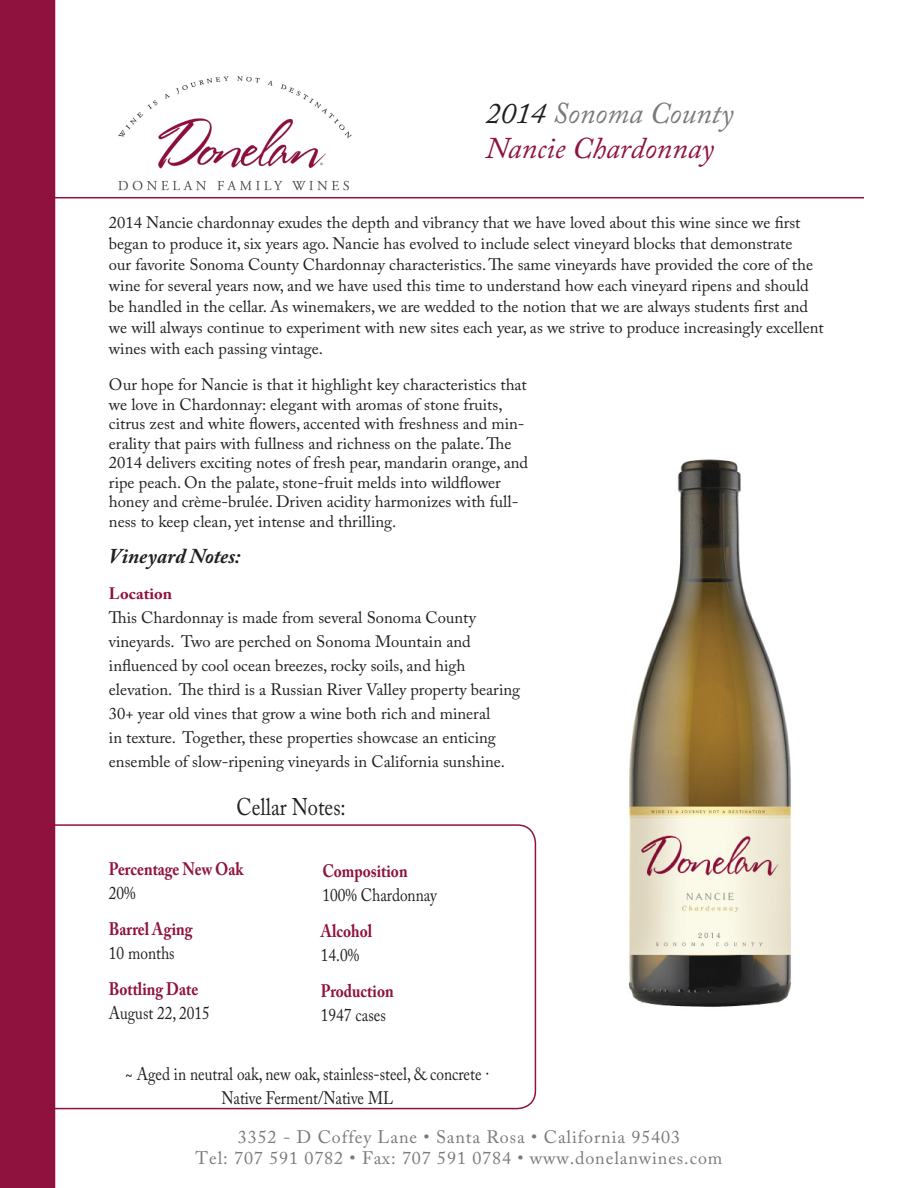
<style>
.page{position:relative;width:918px;height:1188px;background:#fff}
.page>*{position:absolute;margin:0;border:0;box-sizing:border-box;transform-origin:0 0}
.t1{font:italic 30px "Adobe Caslon Pro";color:#787a7d}
.t2{font:italic 30px "Adobe Caslon Pro";color:#8f123e}
.t3{font:24px "Adobe Caslon Pro";color:#231f20;scale:.85 1}
.t4{font:italic 700 21px "Adobe Caslon Pro";color:#231f20}
.t5{font:18px "Adobe Caslon Pro";color:#231f20;scale:.85 1}
.t6{font:18px "Adobe Caslon Pro";letter-spacing:.05em;color:#787a7d}
.t7{font:700 18px "Adobe Caslon Pro";color:#8f123e;scale:.85 1}
.t8{font:16.5px/19.5px "Adobe Caslon Pro";color:#231f20}
.t9{font:700 16.5px "Adobe Caslon Pro";color:#8f123e}
.s1{color:#231f20}
</style>
<div class="page">
<img style="left:118px;top:76px;width:234px;height:115px">
<hr style="left:54px;top:197px;width:810px;height:1px;background:#8f123e">
<div style="left:0;top:0;width:55px;height:1188px;background:#8f123e"></div>
<div style="left:28px;top:824px;width:508px;height:285px;border:2px solid #8f123e;border-radius:18px"></div>
<img style="left:629px;top:459px;width:163px;height:548px">
<p class="t1" style="left:486px;top:95px;width:249px"><span class="s1">2014</span> Sonoma County</p>
<p class="t2" style="left:486px;top:130px;width:229px">Nancie Chardonnay</p>
<p class="t8" style="left:109px;top:212px;width:716px;line-height:21px">2014 Nancie chardonnay exudes the depth and vibrancy that we have loved about this wine since we first began to produce it, six years ago. Nancie has evolved to include select vineyard blocks that demonstrate<br>our favorite Sonoma County Chardonnay characteristics. The same vineyards have provided the core of the wine for several years now, and we have used this time to understand how each vineyard ripens and should be handled in the cellar. As winemakers, we are wedded to the notion that we are always students first and we will always continue to experiment with new sites each year, as we strive to produce increasingly excellent wines with each passing vintage.</p>
<p class="t8" style="left:109px;top:375px;width:421px">Our hope for Nancie is that it highlight key characteristics that we love in Chardonnay: elegant with aromas of stone fruits, citrus zest and white flowers, accented with freshness and min&shy;erality that pairs with fullness and richness on the palate. The 2014 delivers exciting notes of fresh pear, mandarin orange, and ripe peach. On the palate, stone-fruit melds into wildflower honey and crème-brulée. Driven acidity harmonizes with full&shy;ness to keep clean, yet intense and thrilling.</p>
<p class="t4" style="left:109px;top:543px;width:133px">Vineyard Notes:</p>
<p class="t9" style="left:109px;top:583px;width:65px">Location</p>
<p class="t8" style="left:109px;top:605px;width:413px;line-height:24px">This Chardonnay is made from several Sonoma County vineyards. Two are perched on Sonoma Mountain and influenced by cool ocean breezes, rocky soils, and high elevation. The third is a Russian River Valley property bearing 30+ year old vines that grow a wine both rich and mineral<br>in texture. Together, these properties showcase an enticing ensemble of slow-ripening vineyards in California sunshine.</p>
<p class="t3" style="left:237px;top:793px;width:130px">Cellar Notes:</p>
<p class="t7" style="left:109px;top:859px;width:160px">Percentage New Oak</p>
<p class="t5" style="left:109px;top:883px;width:33px">20%</p>
<p class="t7" style="left:109px;top:919px;width:100px">Barrel Aging</p>
<p class="t5" style="left:109px;top:943px;width:79px">10 months</p>
<p class="t7" style="left:109px;top:979px;width:107px">Bottling Date</p>
<p class="t5" style="left:109px;top:1003px;width:120px">August 22, 2015</p>
<p class="t7" style="left:322px;top:860px;width:102px">Composition</p>
<p class="t5" style="left:322px;top:884px;width:136px">100% Chardonnay</p>
<p class="t7" style="left:321px;top:920px;width:62px">Alcohol</p>
<p class="t5" style="left:321px;top:944px;width:47px">14.0%</p>
<p class="t7" style="left:321px;top:980px;width:87px">Production</p>
<p class="t5" style="left:321px;top:1004px;width:78px">1947 cases</p>
<p class="t5" style="left:125px;top:1064px;width:430px">~ Aged in neutral oak, new oak, stainless-steel, &amp; concrete ·</p>
<p class="t5" style="left:221px;top:1088px;width:204px">Native Ferment/Native ML</p>
<p class="t6" style="left:238px;top:1126px;width:444px">3352 - D Coffey Lane • Santa Rosa • California 95403</p>
<p class="t6" style="left:196px;top:1147px;width:528px">Tel: 707 591 0782 • Fax: 707 591 0784 • www.donelanwines.com</p>
</div>
